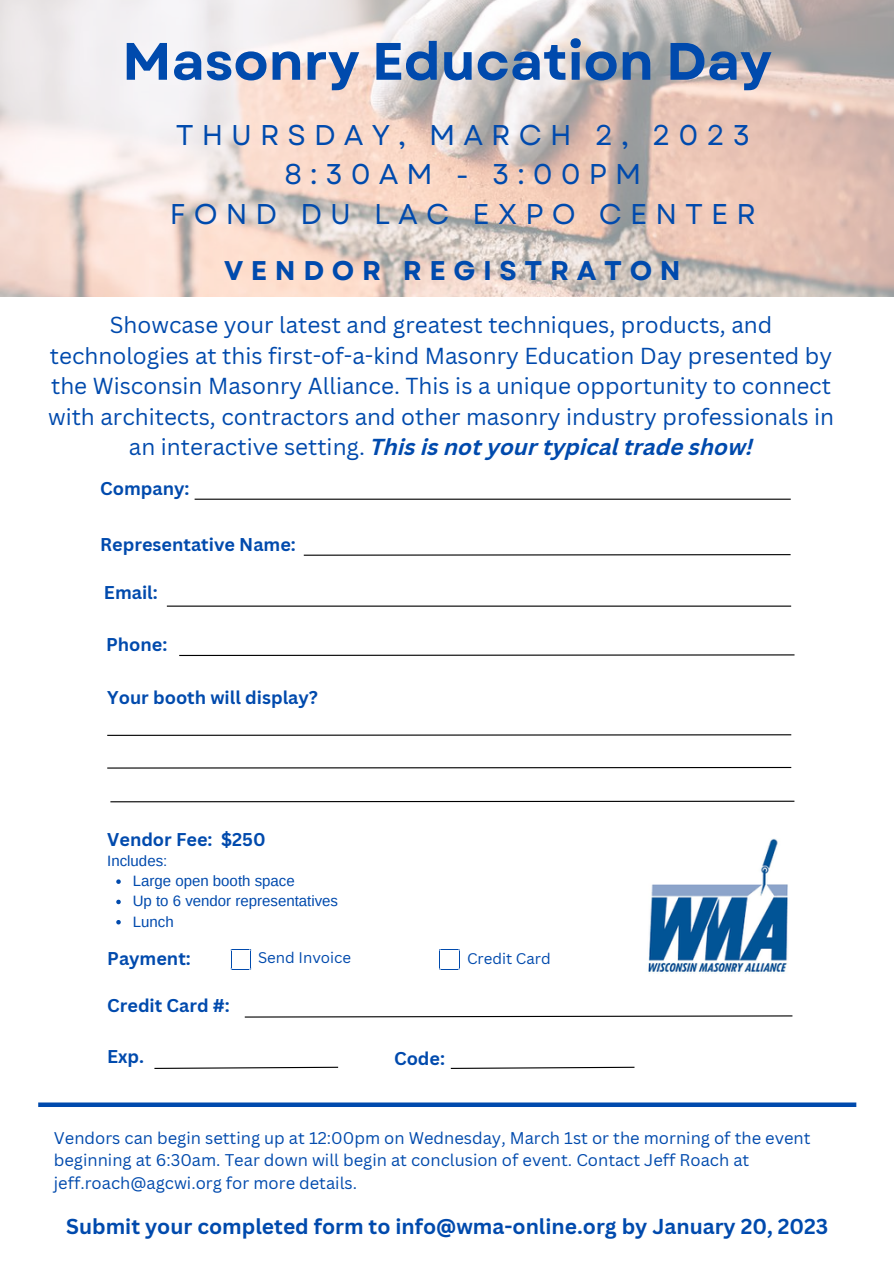
<style>
.page{position:relative;width:894px;height:1264px;background:#fff}
.page>*{position:absolute;margin:0;border:0;box-sizing:border-box;transform-origin:0 0}
.t1{font:700 52.5px "Garet";color:#004aad}
.t2{font:28.5px/39.5px "Garet";letter-spacing:.28em;color:#004aad;text-align:center}
.t3{font:700 27px "Garet";letter-spacing:.28em;color:#004aad}
.t4{font:22.5px/30.5px "Canva Sans";color:#004aad;text-align:center}
.t5{font:700 21px "Canva Sans";color:#004aad}
.t6{font:700 18px "Canva Sans";color:#004aad}
.t7{font:16.5px/22.5px "Canva Sans";color:#004aad}
.t8{font:15px/20.2px "Arimo";color:#004aad}
.t9{font:15px "Canva Sans";color:#004aad}
.s1{font-weight:700;font-style:italic}
</style>
<div class="page">
<hr style="left:194px;top:498px;width:596px;height:2px;background:#000">
<svg style="left:179px;top:654px;width:616px;height:2px"></svg>
<hr style="left:167px;top:605px;width:624px;height:1px;background:#000">
<svg style="left:38px;top:1102px;width:818px;height:4px;background:#1f60b7"></svg>
<img style="left:0;top:0;width:893px;height:296px">
<svg style="left:303px;top:554px;width:488px;height:2px"></svg>
<svg style="left:107px;top:734px;width:685px;height:2px"></svg>
<svg style="left:107px;top:766px;width:685px;height:3px"></svg>
<svg style="left:110px;top:800px;width:685px;height:3px"></svg>
<svg style="left:244px;top:1015px;width:549px;height:3px"></svg>
<svg style="left:154px;top:1066px;width:185px;height:3px"></svg>
<svg style="left:450px;top:1066px;width:185px;height:3px"></svg>
<img style="left:648px;top:838px;width:140px;height:134px">
<svg style="left:231px;top:949px;width:20px;height:20px"></svg>
<svg style="left:116px;top:879px;width:5px;height:4px"></svg>
<svg style="left:116px;top:899px;width:5px;height:5px"></svg>
<svg style="left:116px;top:920px;width:5px;height:4px"></svg>
<svg style="left:439px;top:949px;width:21px;height:20px"></svg>
<h1 class="t1" style="left:122px;top:24px;width:651px">Masonry Education Day</h1>
<p class="t2" style="left:170px;top:115px;width:587px">THURSDAY, MARCH 2, 2023<br>8:30AM - 3:00PM<br>FOND DU LAC EXPO CENTER</p>
<p class="t3" style="left:224px;top:251px;width:458px">VENDOR REGISTRATON</p>
<p class="t4" style="left:48px;top:309px;width:787px">Showcase your latest and greatest techniques, products, and technologies at this first-of-a-kind Masonry Education Day presented by the Wisconsin Masonry Alliance. This is a unique opportunity to connect with architects, contractors and other masonry industry professionals in an interactive setting. <span class="s1">This is not your typical trade show!</span></p>
<p class="t6" style="left:100px;top:476px;width:91px">Company:</p>
<p class="t6" style="left:100px;top:531px;width:197px">Representative Name:</p>
<p class="t6" style="left:104px;top:580px;width:55px">Email:</p>
<p class="t6" style="left:106px;top:632px;width:63px">Phone:</p>
<p class="t6" style="left:107px;top:684px;width:212px">Your booth will display?</p>
<p class="t6" style="left:107px;top:826px;width:160px">Vendor Fee: $250</p>
<p class="t8" style="left:107px;top:850px;width:62px">Includes:</p>
<p class="t8" style="left:133px;top:870px;width:207px">Large open booth space<br>Up to 6 vendor representatives<br>Lunch</p>
<p class="t9" style="left:258px;top:947px;width:95px">Send Invoice</p>
<p class="t9" style="left:467px;top:948px;width:85px">Credit Card</p>
<p class="t6" style="left:107px;top:946px;width:85px">Payment:</p>
<p class="t6" style="left:107px;top:992px;width:124px">Credit Card #:</p>
<p class="t6" style="left:107px;top:1043px;width:38px">Exp.</p>
<p class="t6" style="left:394px;top:1045px;width:52px">Code:</p>
<p class="t7" style="left:54px;top:1126px;width:758px">Vendors can begin setting up at 12:00pm on Wednesday, March 1st or the morning of the event beginning at 6:30am. Tear down will begin at conclusion of event. Contact Jeff Roach at jeff.roach@agcwi.org for more details.</p>
<p class="t5" style="left:66px;top:1211px;width:763px">Submit your completed form to info@wma-online.org by January 20, 2023</p>
</div>
